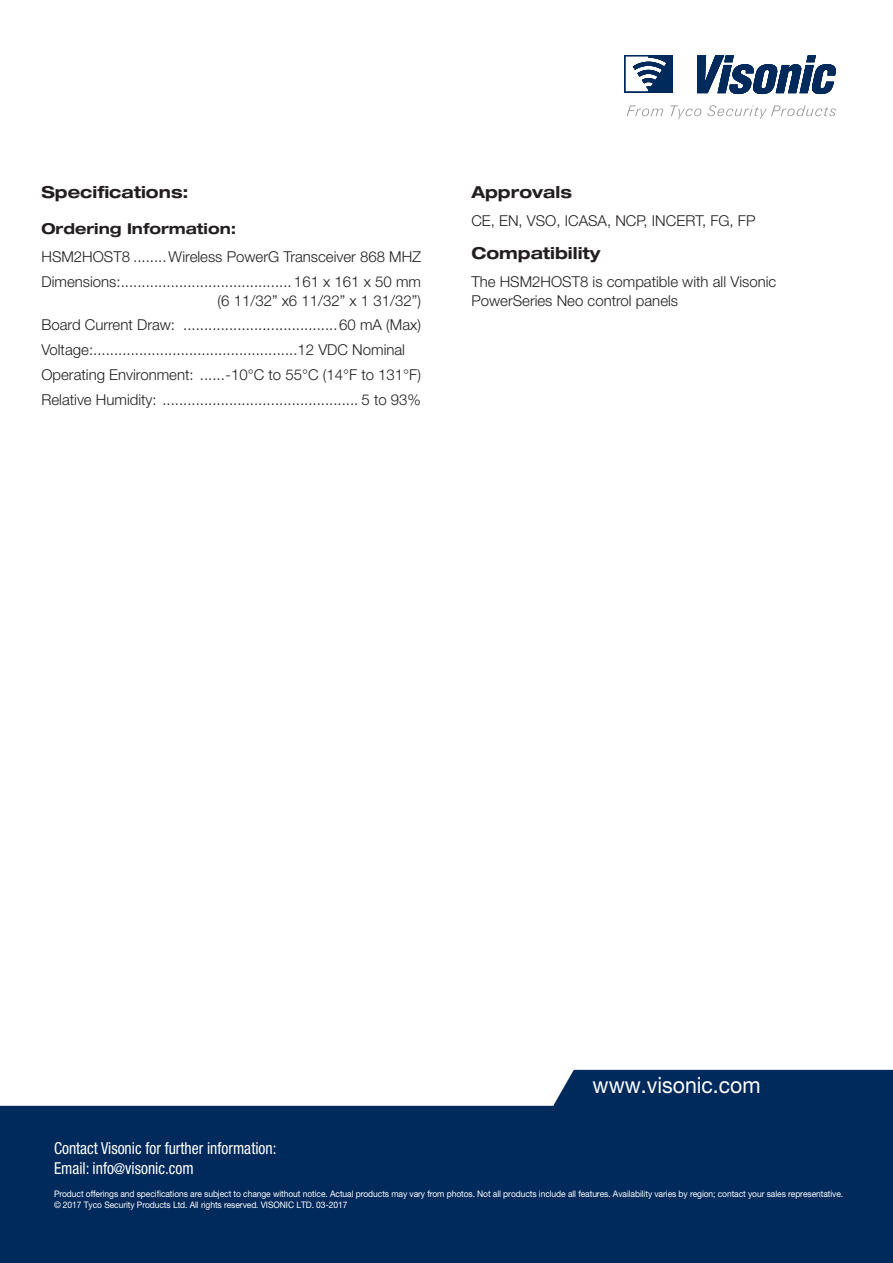
<style>
.page{position:relative;width:893px;height:1263px;background:#fff}
.page>*{position:absolute;margin:0;border:0;box-sizing:border-box;transform-origin:0 0}
.t1{font:22.5px "Helvetica Neue LT Pro";color:#fff;scale:.94 1}
.t2{font:condensed 16.5px/19.5px "Helvetica Neue LT Pro";color:#fff;scale:.94 1}
.t3{font:700 expanded 16.5px "Helvetica Neue LT Std";color:#231f20}
.t4{font:300 15px/24.8px "Helvetica Neue LT Pro";color:#231f20}
.t5{font:700 expanded 15px "Helvetica Neue LT Std";color:#231f20}
.t6{font:9px/10.8px "Helvetica Neue LT Pro";letter-spacing:-.01em;color:#fff;scale:.94 1}
.s1{font-size:15px}
</style>
<div class="page">
<svg style="left:0;top:1070px;width:893px;height:193px;background:#1d426f"></svg>
<svg style="left:624px;top:55px;width:212px;height:39px"></svg>
<svg style="left:627px;top:105px;width:36px;height:11px"></svg>
<svg style="left:670px;top:105px;width:31px;height:14px"></svg>
<svg style="left:708px;top:105px;width:128px;height:14px"></svg>
<p class="t3" style="left:41px;top:182px;width:149px">Specifications:</p>
<p class="t5" style="left:41px;top:219px;width:196px">Ordering Information:</p>
<p class="t4" style="left:41px;top:244px;width:381px">HSM2HOST8 ........ Wireless PowerG Transceiver 868 MHZ<br>Dimensions:.........................................161 x 161 x 50 mm</p>
<p class="t4" style="left:183px;top:287px;width:239px;text-align:right">6( 11/32” 6x 11/32” 1x 31/32 (“ .....................................60 mA (Max(</p>
<p class="t4" style="left:41px;top:312px;width:381px">Board Current Draw:<br>Voltage:.................................................12 VDC Nominal Operating Environment: ......-10°C to 55°C (14° toF 131° (F Relative Humidity: ............................................... to5 93%</p>
<p class="t3" style="left:471px;top:182px;width:102px">Approvals</p>
<p class="t4" style="left:471px;top:208px;width:176px">CE, EN, VSO, ICASA, NCP</p>
<p class="t3" style="left:471px;top:243px;width:131px">Compatibility</p>
<p class="t4" style="left:471px;top:272px;width:306px;line-height:18.8px">The HSM2HOST is8 compatible with all Visonic<br>PowerSeries Neo control panels</p>
<p class="t4" style="left:644px;top:208px;width:113px">, INCERT, FG, FP</p>
<p class="t2" style="left:54px;top:1139px;width:238px">Contact Visonic for further information:<br>Email: info<span class="s1">@</span>visonic.com</p>
<h1 class="t1" style="left:593px;top:1071px;width:180px">www.visonic.com</h1>
<p class="t6" style="left:54px;top:1188px;width:841px">Product offerings and specifications are subject to change without notice. Actual products may vary from photos. Not all products include all features. Availability varies by region; contact your sales representative. © 2017 Tyco Security Products Ltd. All rights reserved. VISONIC LTD. 03-2017</p>
</div>
